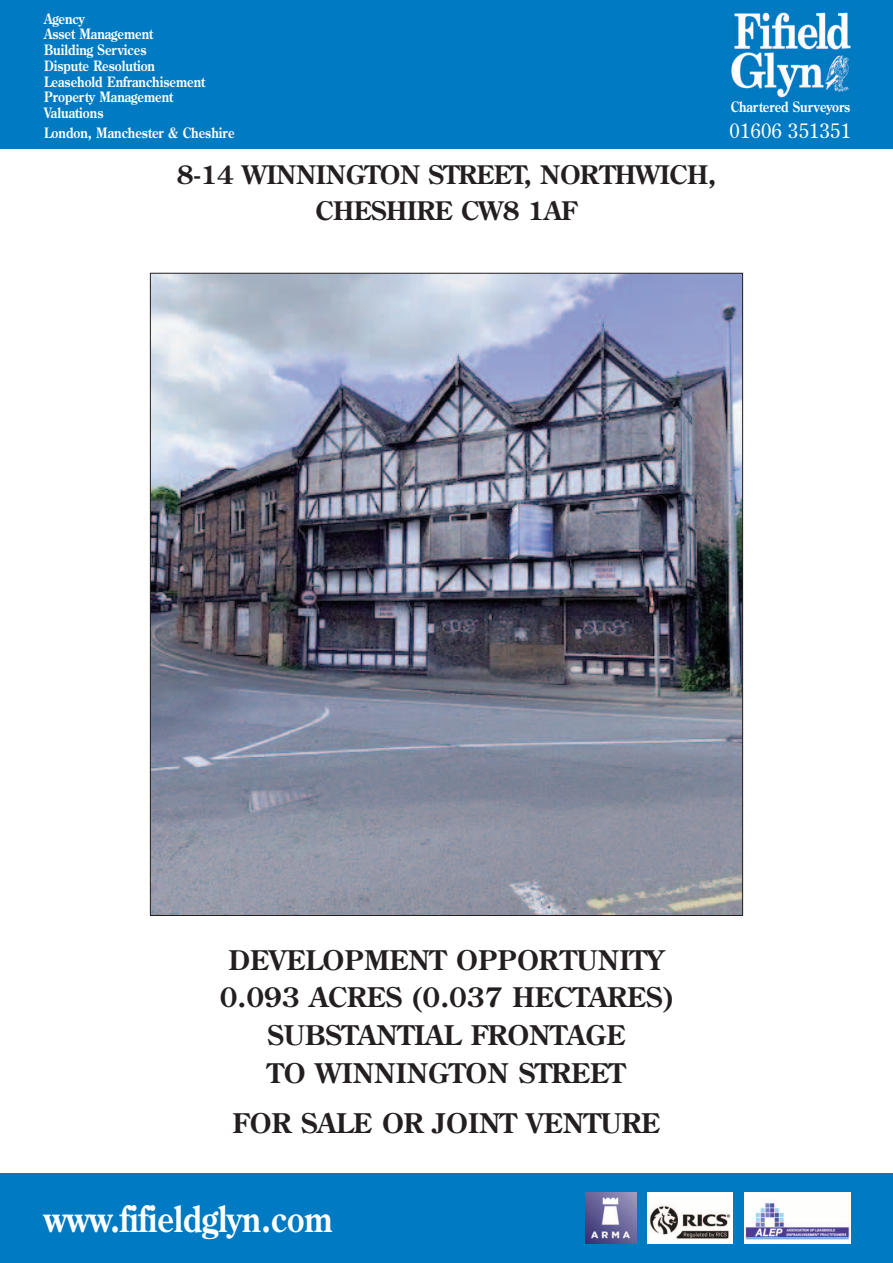
<style>
.page{position:relative;width:893px;height:1263px;background:#fff}
.page>*{position:absolute;margin:0;border:0;box-sizing:border-box;transform-origin:0 0}
.t1{font:700 36px "Century Old Style";color:#fff;scale:.85 1}
.t2{font:700 27px/37.5px "Century Old Style";color:#231f20;text-align:center}
.t3{font:700 25.5px "Century Old Style";letter-spacing:-.02em;color:#231f20}
.t4{font:20.25px "Century Old Style";letter-spacing:.02em;color:#fff}
.t5{font:700 14.25px/15.8px "Century Old Style";color:#fff;scale:.85 1}
</style>
<div class="page">
<img style="left:152px;top:275px;width:589px;height:639px">
<div style="left:0;top:0;width:893px;height:149px;background:#007ac2"></div>
<img style="left:731px;top:12px;width:120px;height:86px">
<div style="left:0;top:1174px;width:893px;height:89px;background:#007ac2"></div>
<img style="left:744px;top:1193px;width:106px;height:51px">
<div style="left:648px;top:1193px;width:85px;height:51px;background:#fff"></div>
<img style="left:648px;top:1204px;width:85px;height:35px">
<img style="left:585px;top:1193px;width:51px;height:51px">
<p class="t5" style="left:44px;top:12px;width:191px">Agency<br>Asset Management<br>Building Services<br>Dispute Resolution<br>Leasehold Enfranchisement<br>Property Management<br>Valuations</p>
<p class="t5" style="left:44px;top:126px;width:226px">London, Manchester &amp; Cheshire</p>
<p class="t3" style="left:177px;top:165px;width:541px">8-14 WINNINGTON STREET, NORTHWICH,</p>
<p class="t3" style="left:316px;top:201px;width:263px">CHESHIRE CW8 1AF</p>
<p class="t5" style="left:731px;top:100px;width:142px">Chartered Surveyors</p>
<p class="t4" style="left:729px;top:123px;width:123px">01606 351351</p>
<p class="t2" style="left:220px;top:944px;width:455px">DEVELOPMENT OPPORTUNITY<br>0.093 ACRES (0.037 HECTARES)<br>SUBSTANTIAL FRONTAGE<br>TO WINNINGTON STREET</p>
<p class="t2" style="left:233px;top:1106px;width:429px">FOR SALE OR JOINT VENTURE</p>
<p class="t1" style="left:44px;top:1205px;width:341px">www.fifieldglyn.com</p>
</div>
